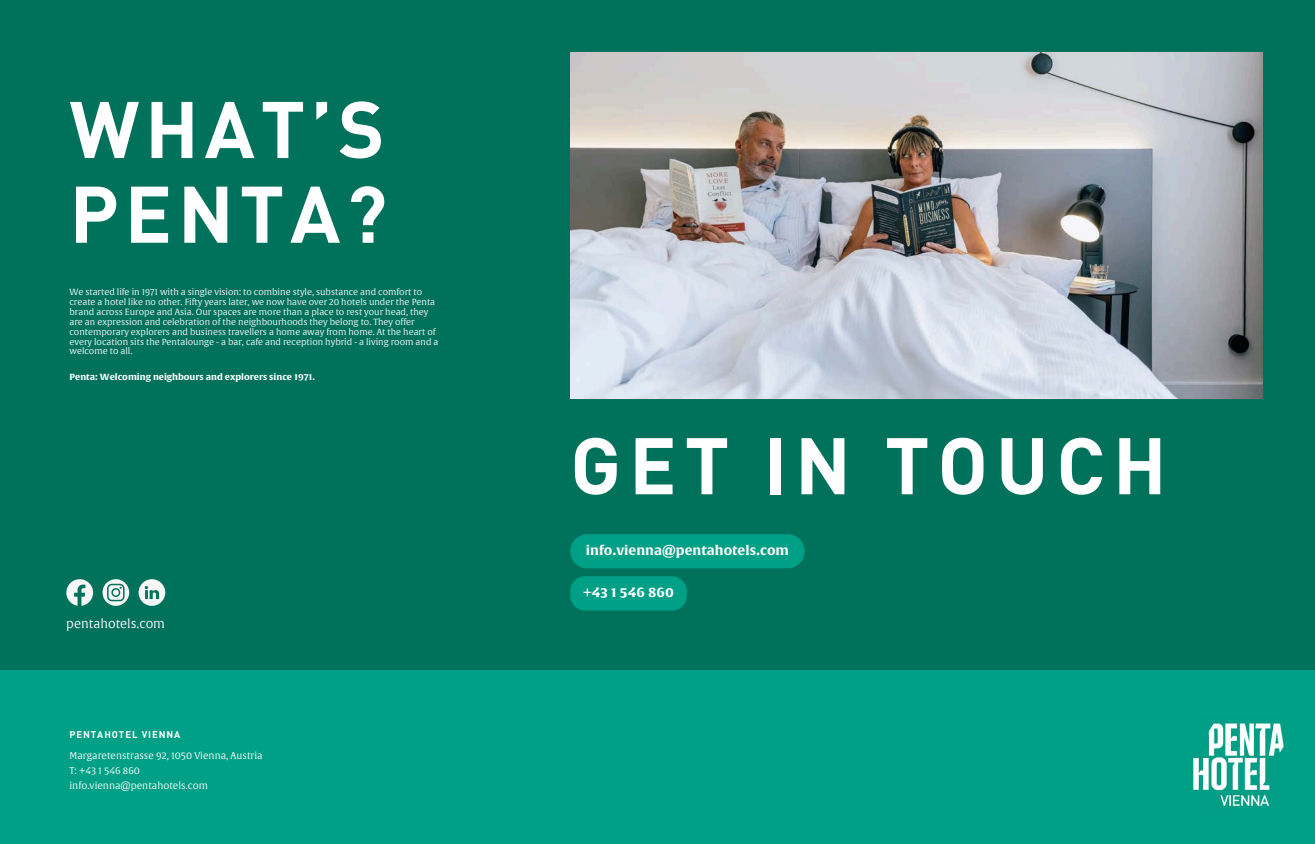
<style>
.page{position:relative;width:1315px;height:844px;background:#fff}
.page>*{position:absolute;margin:0;border:0;box-sizing:border-box;transform-origin:0 0}
.t1{font:700 78.75px/84.7px "DIN Offc Pro";letter-spacing:.085em;color:#fff}
.t2{font:700 13.12px "Alverata";color:#f6f6f6}
.t3{font:700 13.12px "Alverata";color:#fff}
.t4{font:12.34px "Alverata Lt";color:#fff}
.t5{font:9.62px/15px "Alverata Lt";color:#fff}
.t6{font:700 9.62px "DIN Offc Pro";letter-spacing:.095em;color:#fff}
.t7{font:8.75px/9.8px "Alverata Lt";color:#fff}
.t8{font:700 8.75px "Alverata";color:#fff}
</style>
<div class="page">
<div style="left:0;top:0;width:1314px;height:843px;background:#00725c"></div>
<img style="left:570px;top:52px;width:692px;height:346px">
<div style="left:0;top:670px;width:1314px;height:173px;background:#00a086"></div>
<div style="left:570px;top:576px;width:116px;height:34px;background:#00a086;border-radius:15px"></div>
<img style="left:1193px;top:723px;width:90px;height:83px">
<div style="left:570px;top:534px;width:234px;height:34px;background:#00a086;border-radius:17px"></div>
<svg style="left:66px;top:579px;width:27px;height:26px"></svg>
<svg style="left:138px;top:579px;width:27px;height:26px"></svg>
<svg style="left:102px;top:579px;width:27px;height:26px"></svg>
<h5 class="t1" style="left:69px;top:95px;width:319px">WHAT’S<br>PENTA?</h5>
<p class="t7" style="left:69px;top:287px;width:370px">We started life in 1971 with a single vision: to combine style, substance and comfort to create a hotel like no other. Fifty years later, we now have over 20 hotels under the Penta brand across Europe and Asia. Our spaces are more than a place to rest your head, they are an expression and celebration of the neighbourhoods they belong to. They offer contemporary explorers and business travellers a home away from home. At the heart of every location sits the Pentalounge - a bar, cafe and reception hybrid - a living room and a welcome to all.</p>
<p class="t8" style="left:69px;top:371px;width:247px">Penta: Welcoming neighbours and explorers since 1971.</p>
<h2 class="t4" style="left:66px;top:614px;width:100px">pentahotels.com</h2>
<h1 class="t6" style="left:69px;top:730px;width:112px">PENTAHOTEL VIENNA</h1>
<h2 class="t5" style="left:69px;top:747px;width:195px">Margaretenstrasse 92, 1050 Vienna, Austria<br>T: +43 1 546 860 info.vienna@pentahotels.com</h2>
<p class="t1" style="left:570px;top:431px;width:598px">GET IN TOUCH</p>
<p class="t2" style="left:586px;top:542px;width:204px">info.vienna@pentahotels.com</p>
<h3 class="t3" style="left:583px;top:584px;width:92px">+43 1 546 860</h3>
</div>
